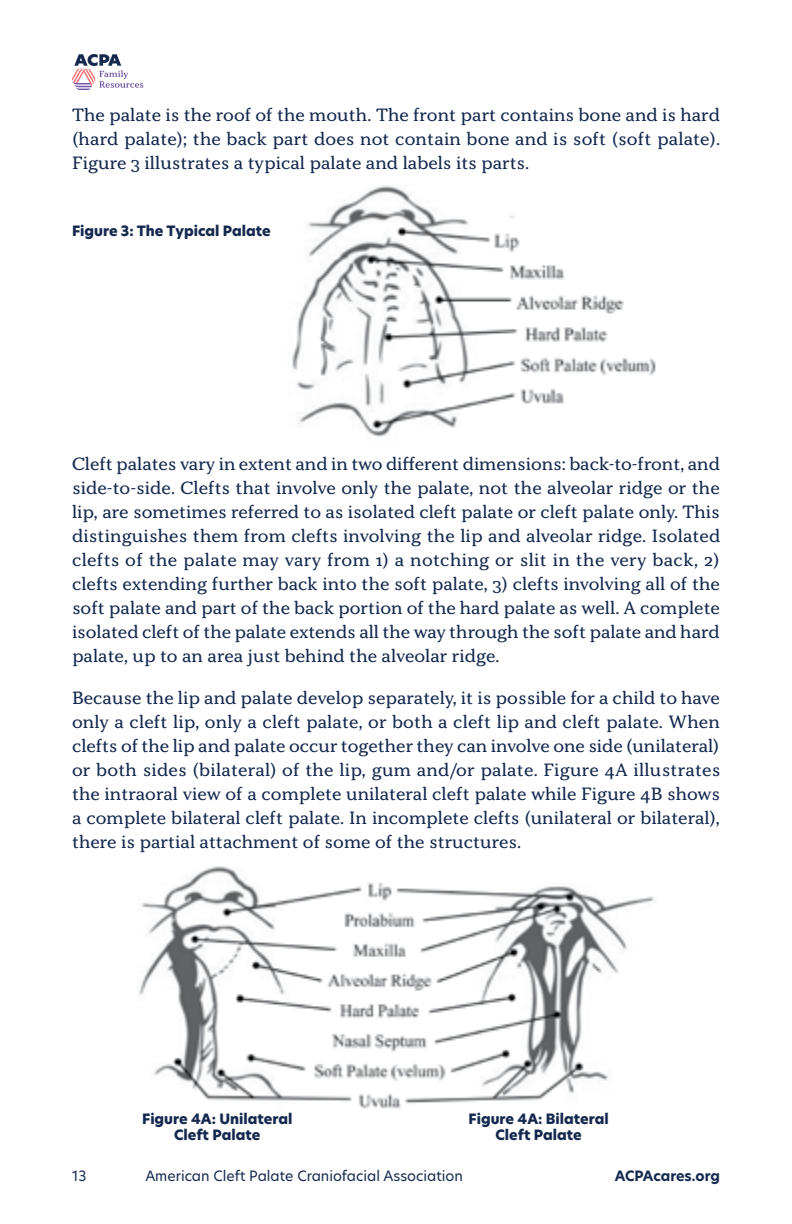
<style>
.page{position:relative;width:792px;height:1224px;background:#fff}
.page>*{position:absolute;margin:0;border:0;box-sizing:border-box;transform-origin:0 0}
.t1{font:18px/24px "Kopius";color:#15294f;text-align:justify}
.t2{font:800 14px/16px "New Hero";color:#15294f;text-align:center}
.t3{font:14px "New Hero";color:#15294f}
.t4{font:700 14px "New Hero";letter-spacing:-.01em;color:#15294f}
</style>
<div class="page">
<svg style="left:72px;top:54px;width:71px;height:36px"></svg>
<img style="left:292px;top:185px;width:364px;height:252px">
<img style="left:139px;top:866px;width:515px;height:243px">
<p class="t1" style="left:72px;top:103px;width:650px">The palate is the roof of the mouth. The front part contains bone and is hard (hard palate); the back part does not contain bone and is soft (soft palate).<br>Figure 3 illustrates a typical palate and labels its parts.</p>
<p class="t2" style="left:72px;top:223px;width:200px">Figure 3: The Typical Palate</p>
<p class="t1" style="left:72px;top:452px;width:650px">Cleft palates vary in extent and in two different dimensions: back-to-front, and side-to-side. Clefts that involve only the palate, not the alveolar ridge or the lip, are sometimes referred to as isolated cleft palate or cleft palate only. This distinguishes them from clefts involving the lip and alveolar ridge. Isolated clefts of the palate may vary from 1) a notching or slit in the very back, 2) clefts extending further back into the soft palate, 3) clefts involving all of the soft palate and part of the back portion of the hard palate as well. A complete isolated cleft of the palate extends all the way through the soft palate and hard palate, up to an area just behind the alveolar ridge.</p>
<p class="t1" style="left:72px;top:686px;width:650px">Because the lip and palate develop separately, it is possible for a child to have only a cleft lip, only a cleft palate, or both a cleft lip and cleft palate. When clefts of the lip and palate occur together they can involve one side (unilateral) or both sides (bilateral) of the lip, gum and/or palate. Figure 4A illustrates the intraoral view of a complete unilateral cleft palate while Figure 4B shows a complete bilateral cleft palate. In incomplete clefts (unilateral or bilateral), there is partial attachment of some of the structures.</p>
<p class="t2" style="left:142px;top:1111px;width:152px">Figure 4A: Unilateral<br>Cleft Palate</p>
<p class="t2" style="left:469px;top:1111px;width:142px">Figure 4A: Bilateral<br>Cleft Palate</p>
<p class="t3" style="left:72px;top:1166px;width:16px">13</p>
<p class="t3" style="left:145px;top:1166px;width:319px">American Cleft Palate Craniofacial Association</p>
<p class="t4" style="left:615px;top:1167px;width:107px">ACPAcares.org</p>
</div>
